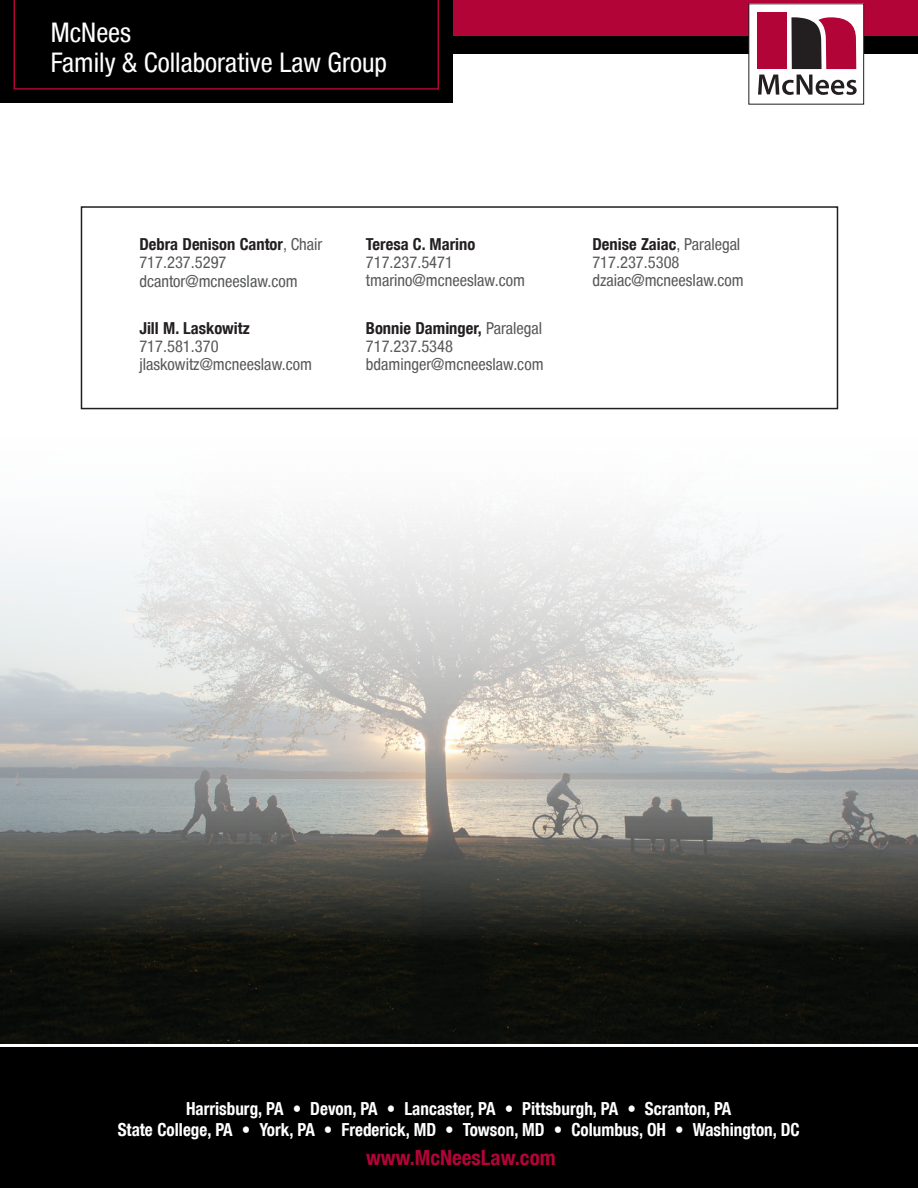
<style>
.page{position:relative;width:918px;height:1188px;background:#fff}
.page>*{position:absolute;margin:0;border:0;box-sizing:border-box;transform-origin:0 0}
.t1{font:condensed 27px/30px "Helvetica Neue Condensed";color:#fff}
.t2{font:700 condensed 21px "Helvetica Neue Condensed";color:#b30437}
.PG_List{font:700 condensed 18px/21px "Helvetica Neue Condensed";color:#fff;text-align:center;scale:.95 1}
.PG_List-2{font:condensed 16.5px/18px "Helvetica Neue Condensed";color:#57585a}
.s1{font-weight:700;color:#231f20}
</style>
<div class="page">
<img style="left:0;top:403px;width:918px;height:641px">
<div style="left:0;top:0;width:918px;height:53px;background:#b30437"></div>
<div style="left:0;top:37px;width:918px;height:17px;background:#000001"></div>
<div style="left:0;top:0;width:453px;height:103px;background:#000001"></div>
<svg style="left:14px;top:0;width:425px;height:90px"></svg>
<div style="left:0;top:1047px;width:918px;height:141px;background:#000001"></div>
<div style="left:749px;top:4px;width:115px;height:100px;background:#fff"></div>
<svg style="left:758px;top:75px;width:99px;height:20px"></svg>
<div style="left:757px;top:12px;width:30px;height:57px;background:#b30437"></div>
<svg style="left:791px;top:17px;width:65px;height:52px;background:#7f3047"></svg>
<div style="left:81px;top:207px;width:756px;height:202px;background:#fff"></div>
<div style="left:81px;top:206px;width:757px;height:203px;border:2px solid #231f20"></div>
<p class="t1" style="left:51px;top:17px;width:338px">McNees<br>Family &amp; Collaborative Law Group</p>
<p class="PG_List-2" style="left:139px;top:235px;width:185px"><span class="s1">Debra Denison Cantor</span>, Chair<br>717.237.5297 dcantor@mcneeslaw.com</p>
<p class="PG_List-2" style="left:139px;top:319px;width:174px"><span class="s1">Jill M. Laskowitz<br></span>717.581.370 jlaskowitz@mcneeslaw.com</p>
<p class="PG_List-2" style="left:366px;top:235px;width:161px"><span class="s1">Teresa C. Marino<br></span>717.237.5471 tmarino@mcneeslaw.com</p>
<p class="PG_List-2" style="left:366px;top:319px;width:179px"><span class="s1">Bonnie Daminger,</span> Paralegal<br>717.237.5348 bdaminger@mcneeslaw.com</p>
<p class="PG_List-2" style="left:592px;top:235px;width:153px"><span class="s1">Denise Zaiac</span>, Paralegal<br>717.237.5308 dzaiac@mcneeslaw.com</p>
<p class="PG_List" style="left:118px;top:1098px;width:719px">Harrisburg, PA • Devon, PA • Lancaster, PA • Pittsburgh, PA • Scranton, PA<br>State College, PA • York, PA • Frederick, MD • Towson, MD • Columbus, OH • Washington, DC</p>
<p class="t2" style="left:366px;top:1145px;width:191px">www.McNeesLaw.com</p>
</div>
